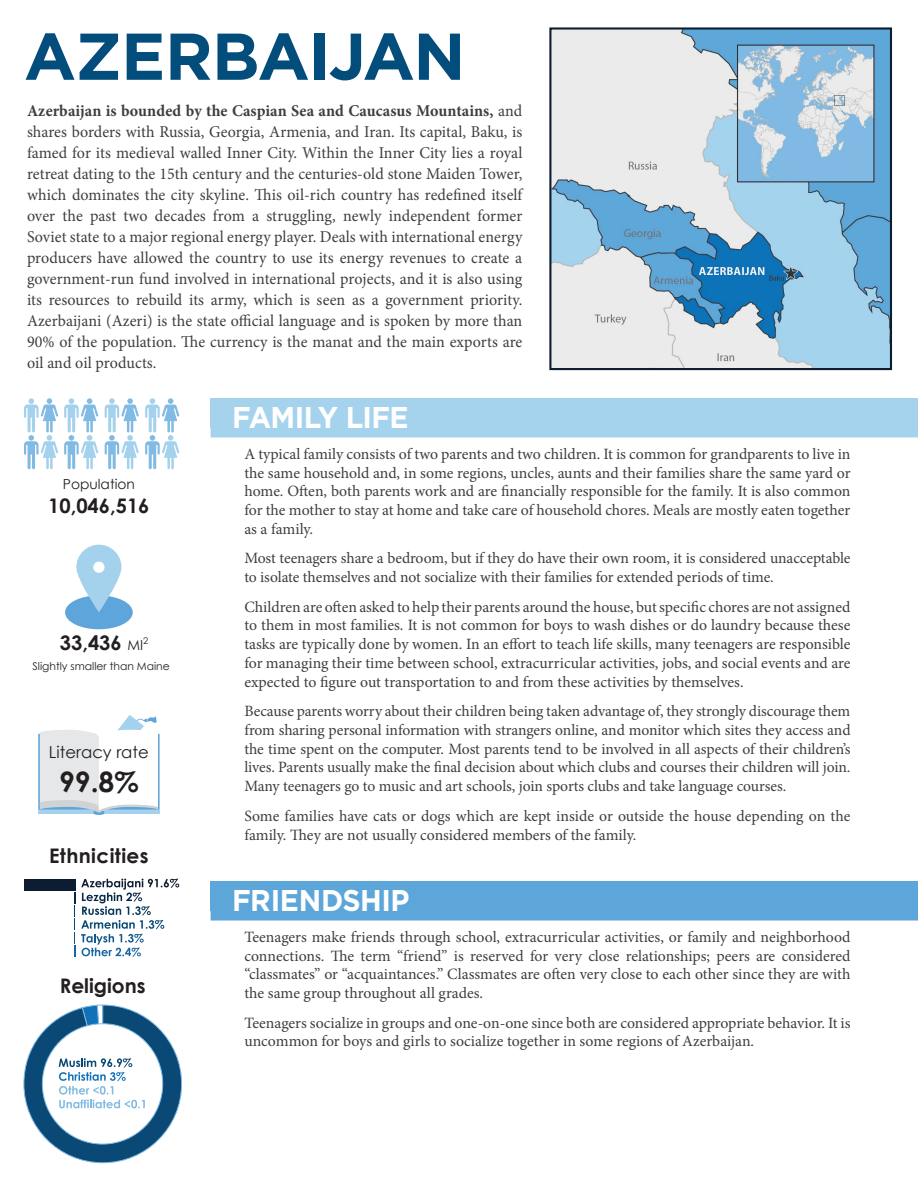
<style>
.page{position:relative;width:918px;height:1188px;background:#fff}
.page>*{position:absolute;margin:0;border:0;box-sizing:border-box;transform-origin:0 0}
.t1{font:700 66px "Gotham";letter-spacing:-.02em;color:#034d7d}
.Family_Life{font:700 30px "Gotham";letter-spacing:-.02em;color:#fff;scale:.95 1}
.Friendship{font:700 30px "Gotham";letter-spacing:-.015em;color:#fff;scale:.95 1}
.t2{font:700 28.2px "Century Gothic";color:#231f20}
.t3{font:700 20.1px "Century Gothic";color:#231f20}
.t4{font:700 20.1px "Century Gothic";letter-spacing:.02em;color:#231f20}
.t5{font:16.5px/21px "Minion Pro";color:#3e3e3f;text-align:justify}
.t6{font:16.5px "Century Gothic";color:#231f20}
.t7{font:15.75px/18.8px "Minion Pro";letter-spacing:-.005em;color:#3e3e3f;text-align:justify}
.t8{font:13.8px "Century Gothic";color:#231f20}
.t9{font:10.8px "Century Gothic";color:#231f20}
.s1{font-weight:700}
.s2{font-weight:400;font-size:13.8px}
</style>
<div class="page">
<img style="left:552px;top:30px;width:337px;height:337px">
<div style="left:549px;top:27px;width:343px;height:343px;border:2px solid #0d1d31"></div>
<div style="left:211px;top:398px;width:707px;height:30px;background:#a5d3ed"></div>
<div style="left:211px;top:418px;width:707px;height:19px;background:#a5d3ed"></div>
<div style="left:211px;top:881px;width:707px;height:30px;background:#5da6d9"></div>
<div style="left:211px;top:901px;width:707px;height:20px;background:#5da6d9"></div>
<div style="left:24px;top:879px;width:51px;height:12px;background:#0d1d31"></div>
<svg style="left:74px;top:879px;width:105px;height:78px"></svg>
<hr style="left:104px;top:810px;width:56px;height:3px;background:#a4d2ec">
<div style="left:104px;top:734px;width:56px;height:76px;background:#5da5da"></div>
<hr style="left:38px;top:810px;width:57px;height:3px;background:#a4d2ec">
<div style="left:38px;top:734px;width:57px;height:76px;background:#76b1dc"></div>
<svg style="left:40px;top:715px;width:118px;height:100px"></svg>
<div style="left:65px;top:595px;width:68px;height:34px;background:#5da5da;border-radius:50%"></div>
<svg style="left:76px;top:545px;width:45px;height:67px"></svg>
<svg style="left:24px;top:398px;width:34px;height:71px"></svg>
<svg style="left:64px;top:398px;width:34px;height:71px"></svg>
<svg style="left:105px;top:398px;width:34px;height:71px"></svg>
<svg style="left:145px;top:398px;width:34px;height:71px"></svg>
<svg style="left:23px;top:1005px;width:159px;height:158px"></svg>
<p class="t1" style="left:24px;top:13px;width:443px">AZERBAIJAN</p>
<p class="t5" style="left:27px;top:100px;width:497px"><span class="s1">Azerbaijan is bounded by the Caspian Sea and Caucasus Mountains,</span> and shares borders with Russia, Georgia, Armenia, and Iran. Its capital, Baku, is famed for its medieval walled Inner City. Within the Inner City lies a royal retreat dating to the 15th century and the centuries-old stone Maiden Tower, which dominates the city skyline. This oil-rich country has redefined itself over the past two decades from a struggling, newly independent former Soviet state to a major regional energy player. Deals with international energy producers have allowed the country to use its energy revenues to create a government-run fund involved in international projects, and it is also using its resources to rebuild its army, which is seen as a government priority.<br>Azerbaijani (Azeri) is the state official language and is spoken by more than 90% of the population. The currency is the manat and the main exports are oil and oil products.</p>
<p class="Family_Life" style="left:232px;top:397px;width:187px">FAMILY LIFE</p>
<p class="t7" style="left:244px;top:444px;width:608px">A typical family consists of two parents and two children. It is common for grandparents to live in the same household and, in some regions, uncles, aunts and their families share the same yard or home. Often, both parents work and are financially responsible for the family. It is also common for the mother to stay at home and take care of household chores. Meals are mostly eaten together as a family.</p>
<p class="t7" style="left:244px;top:549px;width:608px">Most teenagers share a bedroom, but if they do have their own room, it is considered unacceptable to isolate themselves and not socialize with their families for extended periods of time.</p>
<p class="t7" style="left:244px;top:597px;width:608px">Children are often asked to help their parents around the house, but specific chores are not assigned to them in most families. It is not common for boys to wash dishes or do laundry because these tasks are typically done by women. In an effort to teach life skills, many teenagers are responsible for managing their time between school, extracurricular activities, jobs, and social events and are expected to figure out transportation to and from these activities by themselves.</p>
<p class="t7" style="left:244px;top:702px;width:608px">Because parents worry about their children being taken advantage of, they strongly discourage them from sharing personal information with strangers online, and monitor which sites they access and the time spent on the computer. Most parents tend to be involved in all aspects of their children’s lives. Parents usually make the final decision about which clubs and courses their children will join.<br>Many teenagers go to music and art schools, join sports clubs and take language courses.</p>
<p class="t7" style="left:244px;top:806px;width:608px">Some families have cats or dogs which are kept inside or outside the house depending on the family. They are not usually considered members of the family.</p>
<p class="t8" style="left:63px;top:474px;width:73px">Population</p>
<p class="t3" style="left:48px;top:490px;width:103px">10,046,516</p>
<p class="t3" style="left:60px;top:627px;width:90px">33,436 <span class="s2">MI</span><sup>2</sup></p>
<p class="t9" style="left:33px;top:658px;width:139px">Slightly smaller than Maine</p>
<p class="t6" style="left:49px;top:740px;width:101px">Literacy rate</p>
<p class="t2" style="left:59px;top:760px;width:81px">99.8%</p>
<p class="t4" style="left:49px;top:841px;width:101px">Ethnicities</p>
<p class="t3" style="left:60px;top:970px;width:88px">Religions</p>
<p class="Friendship" style="left:232px;top:880px;width:188px">FRIENDSHIP</p>
<p class="t7" style="left:244px;top:928px;width:608px">Teenagers make friends through school, extracurricular activities, or family and neighborhood connections. The term “friend” is reserved for very close relationships; peers are considered “classmates” or “acquaintances.” Classmates are often very close to each other since they are with the same group throughout all grades.</p>
<p class="t7" style="left:244px;top:1013px;width:608px">Teenagers socialize in groups and one-on-one since both are considered appropriate behavior. It is uncommon for boys and girls to socialize together in some regions of Azerbaijan.</p>
</div>
